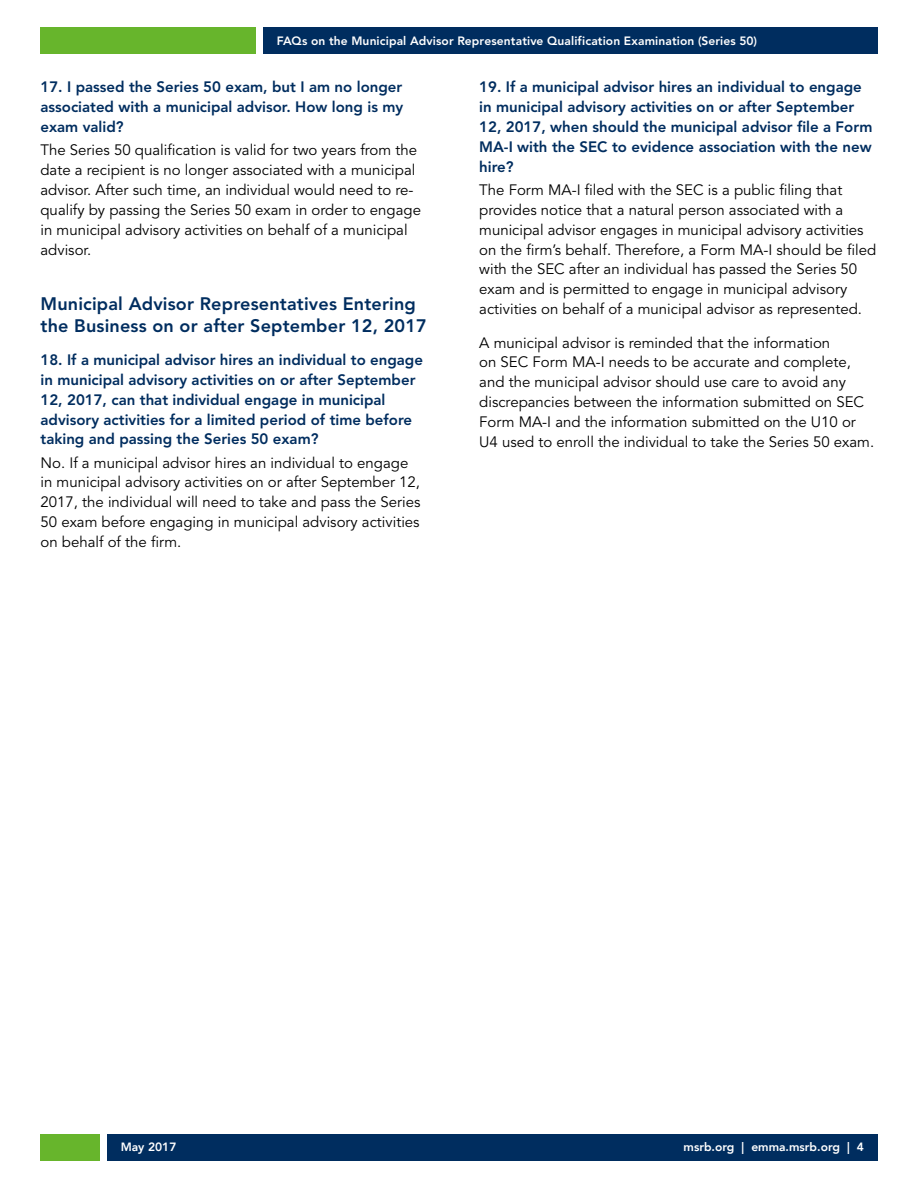
<style>
.page{position:relative;width:918px;height:1188px;background:#fff}
.page>*{position:absolute;margin:0;border:0;box-sizing:border-box;transform-origin:0 0}
.t1{font:800 18px/21.6px "Avenir LT Std";letter-spacing:.01em;color:#002d5f}
.t2{font:15px/19.8px "Avenir LT Std";color:#000}
.t3{font:800 15px/19.8px "Avenir LT Std";color:#002d5f}
.t4{font:800 12px "Avenir LT Std";letter-spacing:.01em;color:#fff}
.t5{font:800 12px "Avenir";color:#fff}
</style>
<div class="page">
<div style="left:40px;top:1134px;width:60px;height:27px;background:#67b52c"></div>
<div style="left:107px;top:1134px;width:771px;height:27px;background:#002d5f"></div>
<div style="left:263px;top:27px;width:615px;height:27px;background:#002d5f"></div>
<div style="left:40px;top:27px;width:216px;height:27px;background:#67b52c"></div>
<p class="t4" style="left:277px;top:34px;width:482px">FAQs on the Municipal Advisor Representative Qualification Examination (Series 50)</p>
<p class="t3" style="left:40px;top:77px;width:364px;text-align:justify">17. I passed the Series 50 exam, but I am no longer associated with a municipal advisor. How long is my exam valid?</p>
<p class="t2" style="left:40px;top:141px;width:382px">The Series 50 qualification is valid for two years from the date a recipient is no longer associated with a municipal advisor. After such time, an individual would need to re&shy;qualify by passing the Series 50 exam in order to engage in municipal advisory activities on behalf of a municipal advisor.</p>
<p class="t3" style="left:479px;top:77px;width:395px">19. If a municipal advisor hires an individual to engage in municipal advisory activities on or after September 12, 2017, when should the municipal advisor file a Form MA-I with the SEC to evidence association with the new hire?</p>
<p class="t2" style="left:479px;top:180px;width:399px">The Form MA-I filed with the SEC is a public filing that provides notice that a natural person associated with a municipal advisor engages in municipal advisory activities on the firm’s behalf. Therefore, a Form MA-I should be filed with the SEC after an individual has passed the Series 50 exam and is permitted to engage in municipal advisory activities on behalf of a municipal advisor as represented.</p>
<p class="t2" style="left:479px;top:333px;width:397px">A municipal advisor is reminded that the information<br>on SEC Form MA-I needs to be accurate and complete, and the municipal advisor should use care to avoid any discrepancies between the information submitted on SEC Form MA-I and the information submitted on the U10 or U4 used to enroll the individual to take the Series 50 exam.</p>
<p class="t1" style="left:40px;top:293px;width:388px">Municipal Advisor Representatives Entering the Business on or after September 12, 2017</p>
<p class="t3" style="left:40px;top:350px;width:384px">18. If a municipal advisor hires an individual to engage in municipal advisory activities on or after September 12, 2017, can that individual engage in municipal advisory activities for a limited period of time before taking and passing the Series 50 exam?</p>
<p class="t2" style="left:40px;top:453px;width:382px">No. If a municipal advisor hires an individual to engage in municipal advisory activities on or after September 12, 2017, the individual will need to take and pass the Series 50 exam before engaging in municipal advisory activities on behalf of the firm.</p>
<p class="t5" style="left:121px;top:1137px;width:57px">May 2017</p>
<p class="t5" style="left:684px;top:1137px;width:182px">msrb.org | emma.msrb.org | 4</p>
</div>
